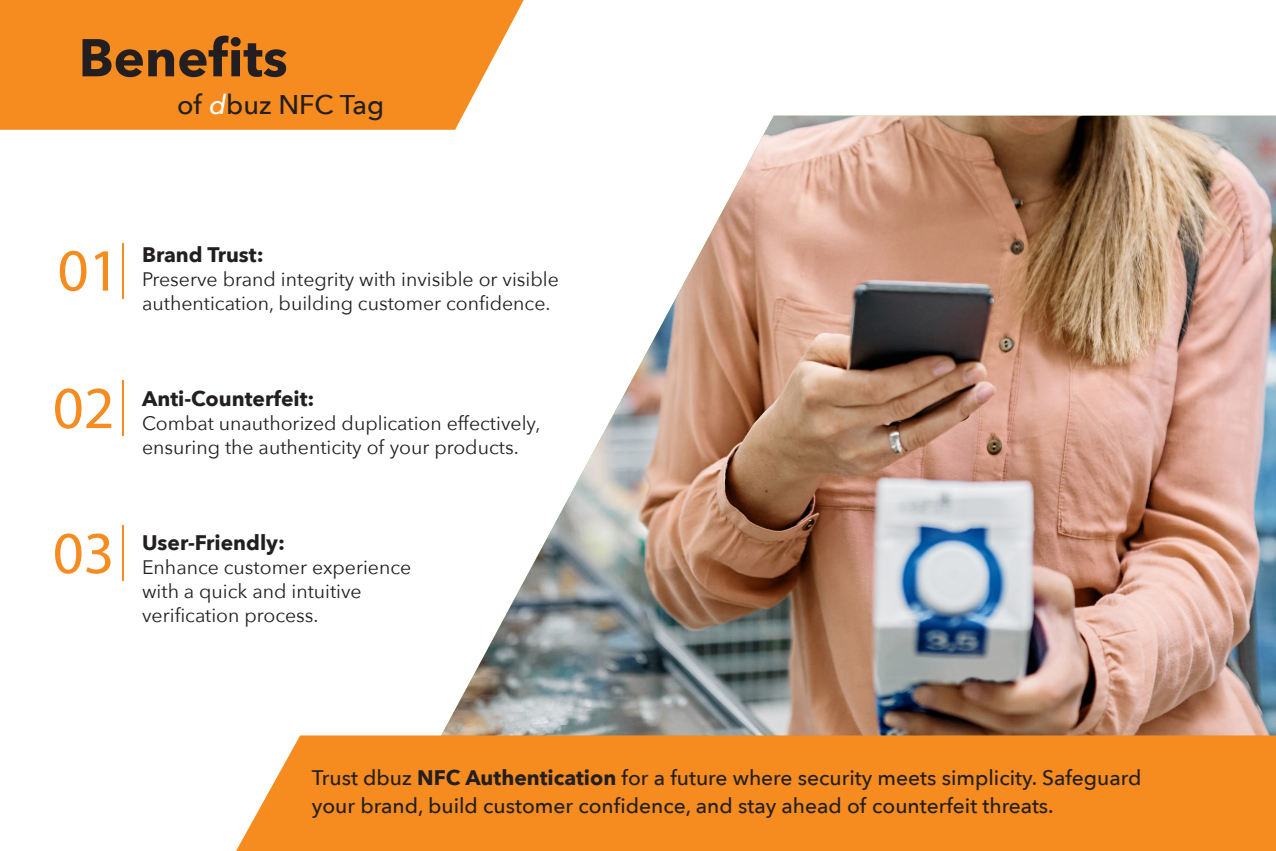
<style>
.page{position:relative;width:1276px;height:851px;background:#fff}
.page>*{position:absolute;margin:0;border:0;box-sizing:border-box;transform-origin:0 0}
.t1{font:700 52.5px "Avenir Next";color:#231f20}
.t2{font:500 27px "Avenir Next";color:#231f20}
.t3{font:500 21px "Avenir Next";color:#231f20}
.t4{font:700 21px "Avenir Next";color:#231f20}
.t5{font:19.5px/24px "Avenir Next";color:#231f20}
.s1{font-style:italic;color:#fff}
.s2{font-weight:700}
</style>
<div class="page">
<img style="left:441px;top:116px;width:835px;height:619px">
<svg style="left:60px;top:251px;width:26px;height:40px"></svg>
<svg style="left:95px;top:251px;width:13px;height:39px"></svg>
<hr style="left:123px;top:243px;width:1px;height:55px;background:#f68b1f">
<svg style="left:55px;top:388px;width:56px;height:40px"></svg>
<hr style="left:122px;top:380px;width:2px;height:56px;background:#f68b1f">
<svg style="left:55px;top:533px;width:56px;height:40px"></svg>
<hr style="left:122px;top:525px;width:2px;height:55px;background:#f68b1f">
<svg style="left:0;top:0;width:524px;height:130px;background:#f6922e"></svg>
<div style="left:236px;top:735px;width:1040px;height:115px;background:#f68b1f"></div>
<p class="t1" style="left:79px;top:12px;width:211px">Benefits</p>
<p class="t2" style="left:177px;top:81px;width:209px">of <span class="s1">d</span>buz NFC Tag</p>
<p class="t4" style="left:142px;top:236px;width:123px">Brand Trust:</p>
<p class="t5" style="left:142px;top:266px;width:418px">Preserve brand integrity with invisible or visible authentication, building customer confidence.</p>
<p class="t4" style="left:142px;top:380px;width:174px">Anti-Counterfeit:</p>
<p class="t5" style="left:142px;top:410px;width:400px">Combat unauthorized duplication effectively,</p>
<p class="t5" style="left:142px;top:434px;width:378px">ensuring the authenticity of your products.</p>
<p class="t4" style="left:142px;top:524px;width:145px">User-Friendly:</p>
<p class="t5" style="left:142px;top:554px;width:271px">Enhance customer experience</p>
<p class="t5" style="left:142px;top:578px;width:221px">with a quick and intuitive</p>
<p class="t5" style="left:142px;top:602px;width:178px">verification process.</p>
<p class="t3" style="left:312px;top:759px;width:831px">Trust dbuz <span class="s2">NFC Authentication</span> for a future where security meets simplicity. Safeguard</p>
<p class="t3" style="left:312px;top:788px;width:743px">your brand, build customer confidence, and stay ahead of counterfeit threats.</p>
</div>
